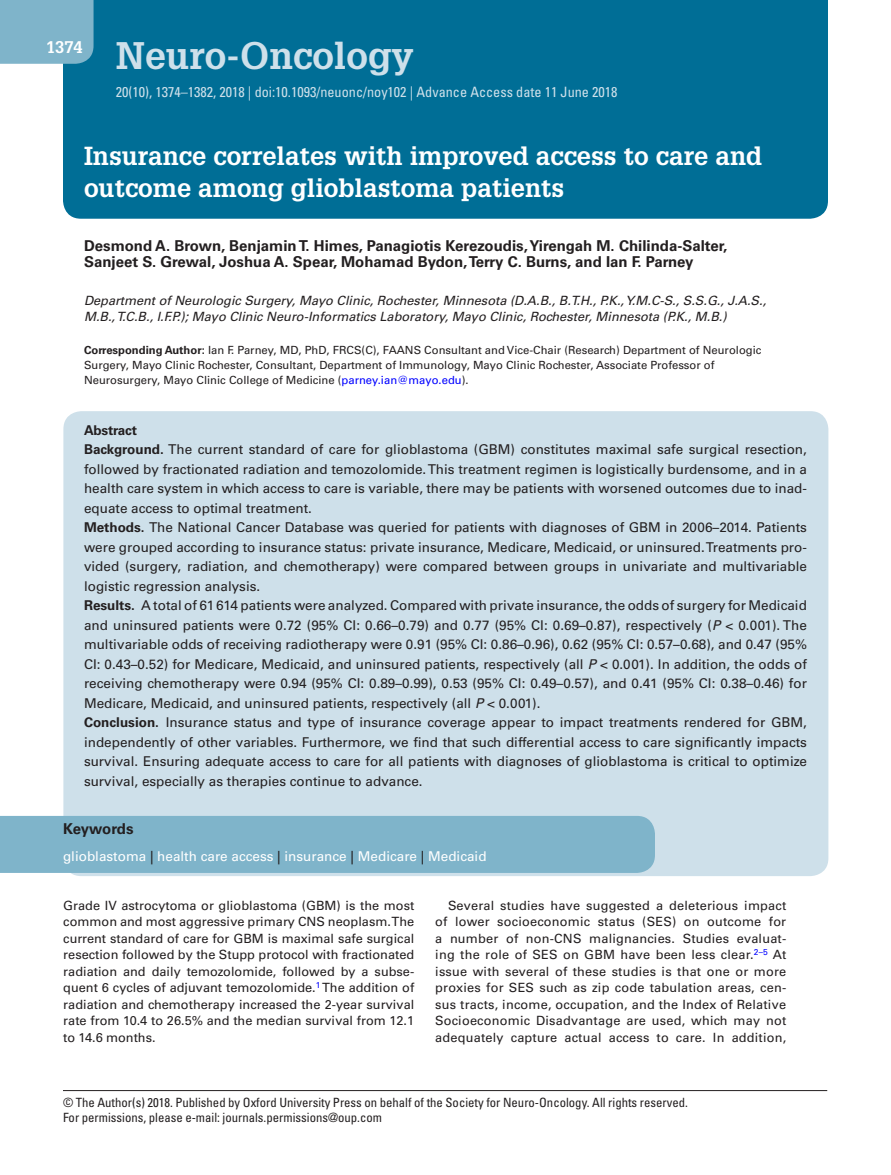
<style>
.page{position:relative;width:891px;height:1175px;background:#fff}
.page>*{position:absolute;margin:0;border:0;box-sizing:border-box;transform-origin:0 0}
.t1{font:700 37.5px "Glypha LT Std";color:#cee0ea}
.t2{font:700 25.5px/31.5px "Glypha LT Std";color:#fff}
.t3{font:700 16.5px "Glypha LT Std";color:#fff}
.t4{font:700 15px/16.5px "Univers LT Std";color:#231f20}
.t5{font:condensed 14.25px "Univers LT Std";color:#cee0ea}
.t6{font:13.5px/19.5px "Univers LT Std";color:#231f20}
.t7{font:13.5px "Univers LT Std";color:#fff}
.t8{font:12.75px/16.5px "Univers LT Std";letter-spacing:.015em;color:#231f20;text-align:justify}
.t9{font:italic 12.75px/16.5px "Univers LT Std";color:#231f20}
.t10{font:condensed 12.75px/15px "Univers LT Std";color:#231f20}
.t11{font:11.25px/15px "Univers LT Std";color:#231f20}
.s1{font-weight:700}
.s2{color:#00f}
.s3{font-style:italic}
.s4{color:#231f20}
</style>
<div class="page">
<hr style="left:63px;top:1090px;width:764px;height:1px;background:#231f20">
<div style="left:63px;top:0;width:765px;height:219px;background:#006e96"></div>
<div style="left:0;top:0;width:94px;height:64px;background:#7fb4ca"></div>
<div style="left:63px;top:411px;width:765px;height:465px;background:#cee0ea;border-radius:18px"></div>
<div style="left:0;top:816px;width:655px;height:57px;background:#7fb4ca"></div>
<p class="t3" style="left:46px;top:37px;width:38px">1374</p>
<h1 class="t1" style="left:116px;top:32px;width:299px">Neuro-Oncology</h1>
<p class="t5" style="left:116px;top:83px;width:503px">20(10), 1374–1382, 2018 | doi:10.1093/neuonc/noy102 | Advance Access date 11 June 2018</p>
<h2 class="t2" style="left:84px;top:140px;width:680px">Insurance correlates with improved access to care and outcome among glioblastoma patients</h2>
<p class="t4" style="left:84px;top:237px;width:645px">Desmond A. Brown, Benjamin T. Himes, Panagiotis Kerezoudis, Yirengah M. Chilinda-Salter,<br>Sanjeet S. Grewal, Joshua A. Spear, Mohamad Bydon, Terry C. Burns, and Ian F. Parney</p>
<p class="t9" style="left:84px;top:292px;width:684px">Department of Neurologic Surgery, Mayo Clinic, Rochester, Minnesota (D.A.B., B.T.H., P.K., Y.M.C-S., S.S.G., J.A.S.,<br>M.B., T.C.B., I.F.P.); Mayo Clinic Neuro-Informatics Laboratory, Mayo Clinic, Rochester, Minnesota (P.K., M.B.)</p>
<p class="t11" style="left:84px;top:342px;width:679px"><span class="s1">Corresponding Author:</span> Ian F. Parney, MD, PhD, FRCS(C), FAANS Consultant and Vice-Chair (Research) Department of Neurologic<br>Surgery, Mayo Clinic Rochester, Consultant, Department of Immunology, Mayo Clinic Rochester, Associate Professor of<br>Neurosurgery, Mayo Clinic College of Medicine (<span class="s2">parney.ian@mayo.edu</span>).</p>
<p class="t6" style="left:84px;top:420px;width:725px"><span class="s1">Abstract<br>Background.</span> The current standard of care for glioblastoma (GBM) constitutes maximal safe surgical resection, followed by fractionated radiation and temozolomide. This treatment regimen is logistically burdensome, and in a health care system in which access to care is variable, there may be patients with worsened outcomes due to inad&shy;equate access to optimal treatment.<br><span class="s1">Methods.</span> The National Cancer Database was queried for patients with diagnoses of GBM in 2006–2014. Patients were grouped according to insurance status: private insurance, Medicare, Medicaid, or uninsured. Treatments pro&shy;vided (surgery, radiation, and chemotherapy) were compared between groups in univariate and multivariable logistic regression analysis.<br><span class="s1">Results.</span> A total of 61614 patients were analyzed. Compared with private insurance, the odds of surgery for Medicaid and uninsured patients were 0.72 (95% CI: 0.66–0.79) and 0.77 (95% CI: 0.69–0.87), respectively (<span class="s3">P</span> &lt; 0.001). The multivariable odds of receiving radiotherapy were 0.91 (95% CI: 0.86–0.96), 0.62 (95% CI: 0.57–0.68), and 0.47 (95% CI: 0.43–0.52) for Medicare, Medicaid, and uninsured patients, respectively (all <span class="s3">P</span> &lt; 0.001). In addition, the odds of receiving chemotherapy were 0.94 (95% CI: 0.89–0.99), 0.53 (95% CI: 0.49–0.57), and 0.41 (95% CI: 0.38–0.46) for Medicare, Medicaid, and uninsured patients, respectively (all <span class="s3">P</span> &lt; 0.001).<br><span class="s1">Conclusion.</span> Insurance status and type of insurance coverage appear to impact treatments rendered for GBM, independently of other variables. Furthermore, we find that such differential access to care significantly impacts survival. Ensuring adequate access to care for all patients with diagnoses of glioblastoma is critical to optimize survival, especially as therapies continue to advance.</p>
<p class="t4" style="left:63px;top:820px;width:72px">Keywords</p>
<p class="t7" style="left:63px;top:848px;width:425px">glioblastoma <span class="s4">|</span> health care access <span class="s4">|</span> insurance <span class="s4">|</span> Medicare <span class="s4">|</span> Medicaid</p>
<p class="t8" style="left:63px;top:897px;width:353px">Grade IV astrocytoma or glioblastoma (GBM) is the most common and most aggressive primary CNS neoplasm. The current standard of care for GBM is maximal safe surgical resection followed by the Stupp protocol with fractionated radiation and daily temozolomide, followed by a subse&shy;quent 6 cycles of adjuvant temozolomide.<sup>1</sup> The addition of radiation and chemotherapy increased the 2-year survival rate from 10.4 to 26.5% and the median survival from 12.1 to 14.6 months.</p>
<p class="t8" style="left:435px;top:897px;width:353px;text-indent:13px">Several studies have suggested a deleterious impact of lower socioeconomic status (SES) on outcome for a number of non-CNS malignancies. Studies evaluat&shy;ing the role of SES on GBM have been less clear.<sup>2–5</sup> At issue with several of these studies is that one or more proxies for SES such as zip code tabulation areas, cen&shy;sus tracts, income, occupation, and the Index of Relative Socioeconomic Disadvantage are used, which may not adequately capture actual access to care. In addition,</p>
<p class="t10" style="left:63px;top:1095px;width:626px">© The Author(s) 2018. Published by Oxford University Press on behalf of the Society for Neuro-Oncology. All rights reserved.<br>For permissions, please e-mail: journals.permissions@oup.com</p>
</div>
